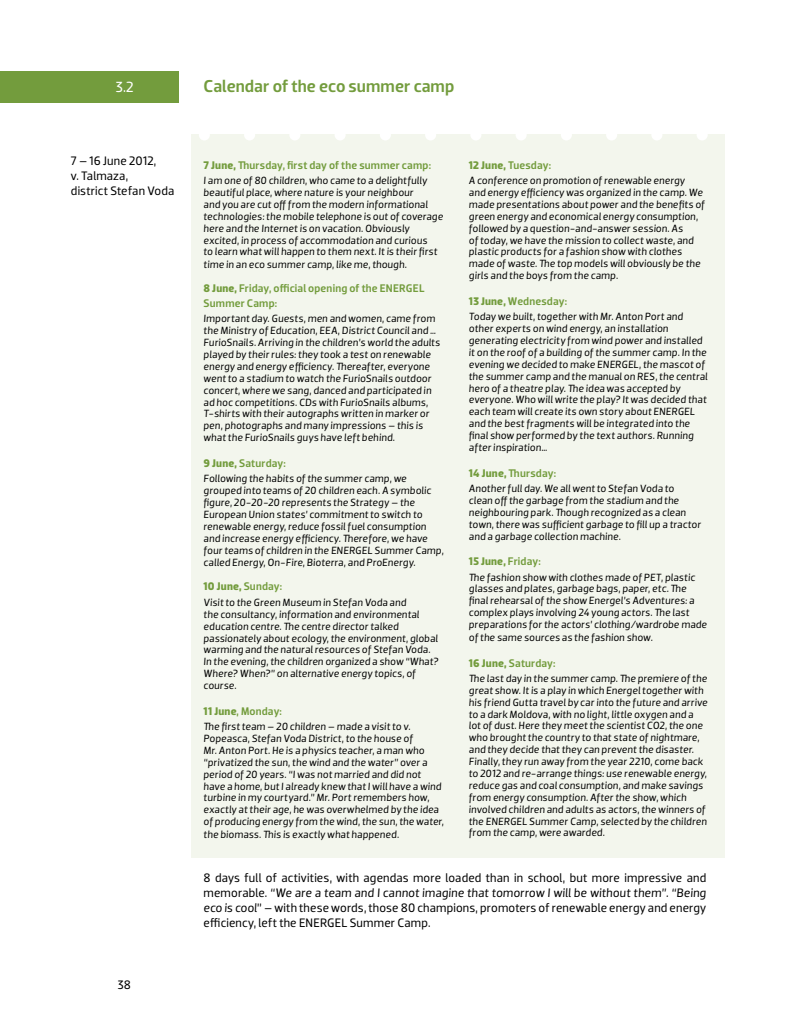
<style>
.page{position:relative;width:798px;height:1028px;background:#fff}
.page>*{position:absolute;margin:0;border:0;box-sizing:border-box;transform-origin:0 0}
.t1{font:500 17.5px "Dobra";color:#739c3d}
.t2{font:15px "Dobra";color:#fff}
.t3{font:12.5px/15px "Dobra";letter-spacing:.01em;color:#000}
.t4{font:500 11.25px/15px "Dobra";letter-spacing:.01em;color:#739c3d}
.t5{font:700 11.25px "Dobra";letter-spacing:.02em;color:#739c3d}
.t6{font:italic 10.62px/11.9px "Dobra";letter-spacing:.015em;color:#000}
.s1{font-weight:700}
.s2{font-weight:500}
.s3{font-style:italic}
</style>
<div class="page">
<div style="left:0;top:71px;width:179px;height:32px;background:#739c3d"></div>
<div style="left:191px;top:134px;width:533px;height:723px;background:#f3f6ed"></div>
<div style="left:199px;top:129px;width:11px;height:11px;background:#fff;border-radius:50%"></div>
<div style="left:244px;top:129px;width:11px;height:11px;background:#fff;border-radius:50%"></div>
<div style="left:289px;top:129px;width:11px;height:11px;background:#fff;border-radius:50%"></div>
<div style="left:334px;top:129px;width:11px;height:11px;background:#fff;border-radius:50%"></div>
<div style="left:379px;top:129px;width:12px;height:11px;background:#fff;border-radius:50%"></div>
<div style="left:425px;top:129px;width:11px;height:11px;background:#fff;border-radius:50%"></div>
<div style="left:470px;top:129px;width:11px;height:11px;background:#fff;border-radius:50%"></div>
<div style="left:515px;top:129px;width:11px;height:11px;background:#fff;border-radius:50%"></div>
<div style="left:560px;top:129px;width:11px;height:11px;background:#fff;border-radius:50%"></div>
<div style="left:606px;top:129px;width:11px;height:11px;background:#fff;border-radius:50%"></div>
<div style="left:651px;top:129px;width:11px;height:11px;background:#fff;border-radius:50%"></div>
<div style="left:696px;top:129px;width:11px;height:11px;background:#fff;border-radius:50%"></div>
<h2 class="t2" style="left:116px;top:79px;width:19px">3.2</h2>
<h1 class="t1" style="left:203px;top:75px;width:252px">Calendar of the eco summer camp</h1>
<p class="t3" style="left:71px;top:153px;width:105px">7 – 16 June 2012,<br>v. Talmaza,<br>district Stefan Voda</p>
<p class="t4" style="left:203px;top:157px;width:229px"><span class="s1">7 June,</span> Thursday, first day of the summer camp:</p>
<p class="t6" style="left:203px;top:175px;width:241px">I am one of 80 children, who came to a delightfully beautiful place, where nature is your neighbour<br>and you are cut off from the modern informational technologies: the mobile telephone is out of coverage here and the Internet is on vacation. Obviously excited, in process of accommodation and curious<br>to learn what will happen to them next. It is their first time in an eco summer camp, like me, though.</p>
<p class="t4" style="left:203px;top:281px;width:205px"><span class="s1">8 June,</span> Friday, official opening of the ENERGEL<br>Summer Camp:</p>
<p class="t6" style="left:203px;top:313px;width:238px">Important day. Guests, men and women, came from the Ministry of Education, EEA, District Council and … FurioSnails. Arriving in the children’s world the adults played by their rules: they took a test on renewable energy and energy efficiency. Thereafter, everyone went to a stadium to watch the FurioSnails outdoor concert, where we sang, danced and participated in ad hoc competitions. CDs with FurioSnails albums, T-shirts with their autographs written in marker or pen, photographs and many impressions – this is what the FurioSnails guys have left behind.</p>
<p class="t4" style="left:203px;top:455px;width:84px"><span class="s1">9 June,</span> Saturday:</p>
<p class="t6" style="left:203px;top:473px;width:241px">Following the habits of the summer camp, we grouped into teams of 20 children each. A symbolic figure, 20-20-20 represents the Strategy – the European Union states’ commitment to switch to renewable energy, reduce fossil fuel consumption and increase energy efficiency. Therefore, we have four teams of children in the ENERGEL Summer Camp, called Energy, On-Fire, Bioterra, and ProEnergy.</p>
<p class="t5" style="left:203px;top:580px;width:80px">10 June, <span class="s2">Sunday:</span></p>
<p class="t6" style="left:203px;top:596px;width:236px">Visit to the Green Museum in Stefan Voda and<br>the consultancy, information and environmental education centre. The centre director talked passionately about ecology, the environment, global warming and the natural resources of Stefan Voda.<br>In the evening, the children organized a show “What?<br>Where? When?” on alternative energy topics, of course.</p>
<p class="t4" style="left:203px;top:703px;width:80px"><span class="s1">11 June</span>, Monday:</p>
<p class="t6" style="left:203px;top:720px;width:242px">The first team – 20 children – made a visit to v.<br>Popeasca, Stefan Voda District, to the house of<br>Mr. Anton Port. He is a physics teacher, a man who “privatized the sun, the wind and the water” over a period of 20 years. “I was not married and did not have a home, but I already knew that I will have a wind turbine in my courtyard.” Mr. Port remembers how, exactly at their age, he was overwhelmed by the idea of producing energy from the wind, the sun, the water, the biomass. This is exactly what happened.</p>
<p class="t4" style="left:468px;top:157px;width:84px"><span class="s1">12 June,</span> Tuesday:</p>
<p class="t6" style="left:468px;top:175px;width:237px">A conference on promotion of renewable energy<br>and energy efficiency was organized in the camp. We made presentations about power and the benefits of green energy and economical energy consumption, followed by a question-and-answer session. As<br>of today, we have the mission to collect waste, and plastic products for a fashion show with clothes made of waste. The top models will obviously be the girls and the boys from the camp.</p>
<p class="t4" style="left:468px;top:293px;width:100px"><span class="s1">13 June,</span> Wednesday:</p>
<p class="t6" style="left:468px;top:311px;width:240px">Today we built, together with Mr. Anton Port and other experts on wind energy, an installation generating electricity from wind power and installed it on the roof of a building of the summer camp. In the evening we decided to make ENERGEL, the mascot of the summer camp and the manual on RES, the central hero of a theatre play. The idea was accepted by everyone. Who will write the play? It was decided that each team will create its own story about ENERGEL and the best fragments will be integrated into the final show performed by the text authors. Running after inspiration…</p>
<p class="t4" style="left:468px;top:465px;width:89px"><span class="s1">14 June,</span> Thursday:</p>
<p class="t6" style="left:468px;top:482px;width:234px">Another full day. We all went to Stefan Voda to<br>clean off the garbage from the stadium and the neighbouring park. Though recognized as a clean town, there was sufficient garbage to fill up a tractor and a garbage collection machine.</p>
<p class="t5" style="left:468px;top:555px;width:73px">15 June, <span class="s2">Friday:</span></p>
<p class="t6" style="left:468px;top:571px;width:239px">The fashion show with clothes made of PET, plastic glasses and plates, garbage bags, paper, etc. The final rehearsal of the show Energel’s Adventures: a complex plays involving 24 young actors. The last preparations for the actors’ clothing/wardrobe made of the same sources as the fashion show.</p>
<p class="t4" style="left:468px;top:655px;width:88px"><span class="s1">16 June,</span> Saturday:</p>
<p class="t6" style="left:468px;top:672px;width:240px">The last day in the summer camp. The premiere of the great show. It is a play in which Energel together with his friend Gutta travel by car into the future and arrive to a dark Moldova, with no light, little oxygen and a lot of dust. Here they meet the scientist CO2, the one who brought the country to that state of nightmare, and they decide that they can prevent the disaster.<br>Finally, they run away from the year 2210, come back to 2012 and re-arrange things: use renewable energy, reduce gas and coal consumption, and make savings from energy consumption. After the show, which involved children and adults as actors, the winners of the ENERGEL Summer Camp, selected by the children from the camp, were awarded.</p>
<p class="t3" style="left:118px;top:977px;width:15px">38</p>
<p class="t3" style="left:203px;top:870px;width:504px;text-align:justify">8 days full of activities, with agendas more loaded than in school, but more impressive and memorable. <span class="s3">“We are a team and I cannot imagine that tomorrow I will be without them”. “Being eco is cool</span>” – with these words, those 80 champions, promoters of renewable energy and energy efficiency, left the ENERGEL Summer Camp.</p>
</div>
